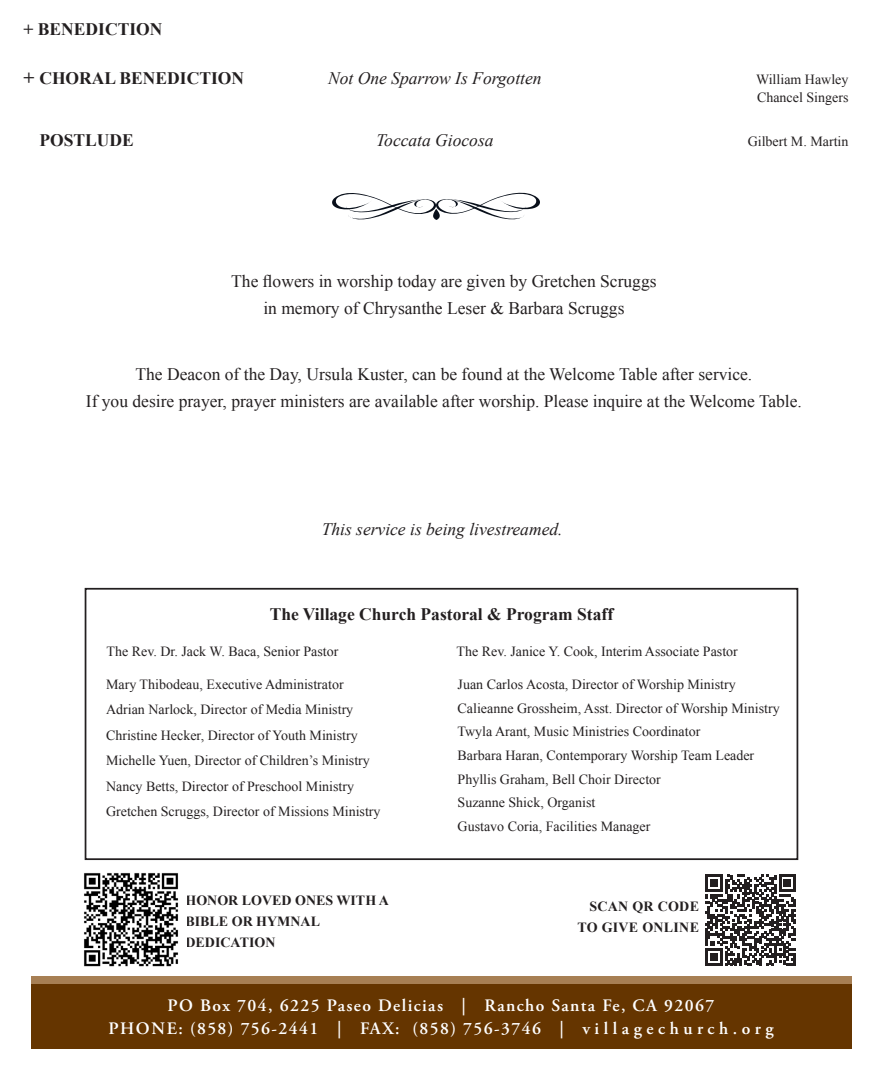
<style>
.page{position:relative;width:882px;height:1071px;background:#fff}
.page>*{position:absolute;margin:0;border:0;box-sizing:border-box;transform-origin:0 0}
.t1{font:17.68px "Times New Roman";color:#231f20}
.t2{font:17.5px "Times New Roman";color:#231f20}
.t3{font:600 17.5px "Adobe Garamond Pro";letter-spacing:.08em;color:#fff}
.t4{font:700 17.5px "Times New Roman";color:#231f20}
.t5{font:italic 17.5px "Times New Roman";color:#231f20}
.t6{font:14px "Times New Roman";color:#231f20}
.t7{font:700 14px/21px "Times New Roman";color:#231f20}
.t8{font:700 14px "Times New Roman";letter-spacing:.02em;color:#231f20}
.s1{font-size:19.25px}
.s2{font-size:17.5px}
</style>
<div class="page">
<svg style="left:332px;top:192px;width:208px;height:28px"></svg>
<div style="left:85px;top:588px;width:713px;height:272px;border:2px solid #231f20"></div>
<svg style="left:705px;top:875px;width:91px;height:90px"></svg>
<img style="left:84px;top:873px;width:95px;height:94px">
<div style="left:31px;top:977px;width:820px;height:8px;background:#a77f54"></div>
<div style="left:31px;top:985px;width:820px;height:64px;background:#653500"></div>
<p class="t4" style="left:24px;top:18px;width:140px">+ BENEDICTION</p>
<p class="t4" style="left:24px;top:67px;width:222px"><span class="s1">+</span> CHORAL BENEDICTION</p>
<p class="t5" style="left:328px;top:67px;width:215px">Not One Sparrow Is Forgotten</p>
<p class="t6" style="left:756px;top:70px;width:94px">William Hawley</p>
<p class="t6" style="left:757px;top:88px;width:93px">Chancel Singers</p>
<p class="t4" style="left:39px;top:128px;width:96px">POSTLUDE</p>
<p class="t5" style="left:376px;top:128px;width:119px">Toccata Giocosa</p>
<p class="t6" style="left:748px;top:132px;width:102px">Gilbert M. Martin</p>
<p class="t2" style="left:231px;top:270px;width:427px">The flowers in worship today are given by Gretchen Scruggs</p>
<p class="t1" style="left:263px;top:296px;width:363px"><span class="s2">in memory of</span> Chrysanthe Leser &amp; Barbara Scruggs</p>
<p class="t2" style="left:135px;top:363px;width:618px">The Deacon of the Day, Ursula Kuster, can be found at the Welcome Table after service.</p>
<p class="t2" style="left:86px;top:390px;width:718px">If you desire prayer, prayer ministers are available after worship. Please inquire at the Welcome Table.</p>
<p class="t5" style="left:322px;top:517px;width:242px">This service is being livestreamed.</p>
<p class="t4" style="left:270px;top:602px;width:345px">The Village Church Pastoral &amp; Program Staff</p>
<p class="t6" style="left:107px;top:642px;width:233px">The Rev. Dr. Jack W. Baca, Senior Pastor</p>
<p class="t6" style="left:457px;top:642px;width:283px">The Rev. Janice Y. Cook, Interim Associate Pastor</p>
<p class="t6" style="left:106px;top:675px;width:239px">Mary Thibodeau, Executive Administrator</p>
<p class="t6" style="left:106px;top:700px;width:249px">Adrian Narlock, Director of Media Ministry</p>
<p class="t6" style="left:106px;top:726px;width:253px">Christine Hecker, Director of Youth Ministry</p>
<p class="t6" style="left:106px;top:751px;width:265px">Michelle Yuen, Director of Children’s Ministry</p>
<p class="t6" style="left:106px;top:776px;width:250px">Nancy Betts, Director of Preschool Ministry</p>
<p class="t6" style="left:106px;top:802px;width:276px">Gretchen Scruggs, Director of Missions Ministry</p>
<p class="t7" style="left:186px;top:889px;width:205px">HONOR LOVED ONES WITH A<br>BIBLE OR HYMNAL</p>
<p class="t7" style="left:186px;top:931px;width:91px">DEDICATION</p>
<p class="t6" style="left:458px;top:675px;width:280px">Juan Carlos Acosta, Director of Worship Ministry</p>
<p class="t6" style="left:458px;top:699px;width:324px">Calieanne Grossheim, Asst. Director of Worship Ministry</p>
<p class="t6" style="left:458px;top:722px;width:244px">Twyla Arant, Music Ministries Coordinator</p>
<p class="t6" style="left:458px;top:746px;width:298px">Barbara Haran, Contemporary Worship Team Leader</p>
<p class="t6" style="left:458px;top:769px;width:205px">Phyllis Graham, Bell Choir Director</p>
<p class="t6" style="left:458px;top:793px;width:139px">Suzanne Shick, Organist</p>
<p class="t6" style="left:458px;top:817px;width:194px">Gustavo Coria, Facilities Manager</p>
<p class="t8" style="left:589px;top:897px;width:111px">SCAN QR CODE</p>
<p class="t8" style="left:577px;top:918px;width:123px">TO GIVE ONLINE</p>
<p class="t3" style="left:168px;top:995px;width:548px">PO Box 704, 6225 Paseo Delicias | Rancho Santa Fe, CA 92067</p>
<p class="t3" style="left:108px;top:1019px;width:667px">PHONE: (858) 756-2441 | FAX: (858) 756-3746 | v i l l a g e c h u r c h . o r g</p>
</div>
